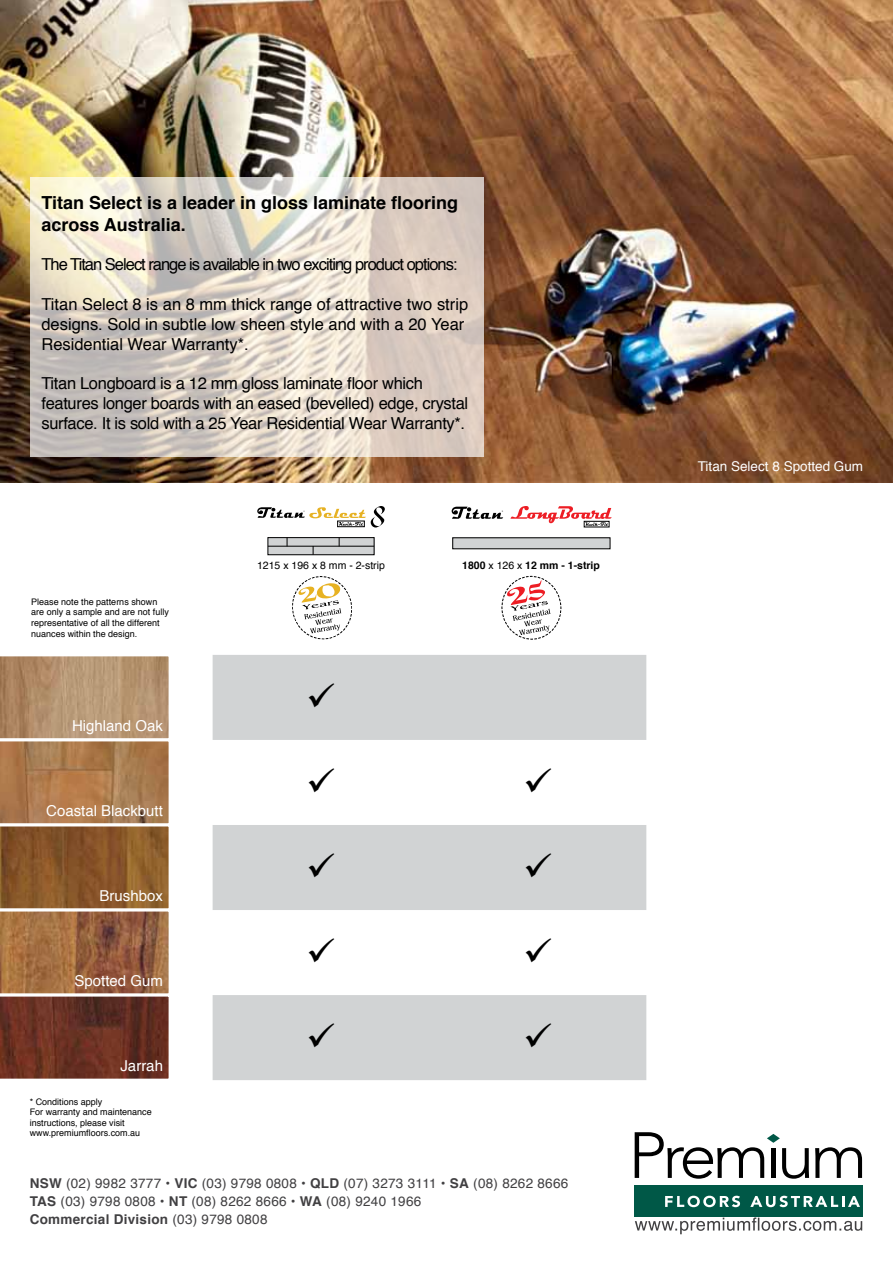
<style>
.page{position:relative;width:893px;height:1263px;background:#fff}
.page>*{position:absolute;margin:0;border:0;box-sizing:border-box;transform-origin:0 0}
.t1{font:700 18px/21.6px "Helvetica";color:#000}
.t2{font:16.5px/19.8px "Helvetica";letter-spacing:-.02em;color:#000}
.t3{font:16.5px/19.8px "Helvetica";color:#000}
.t4{font:16.5px "Helvetica";letter-spacing:-.06em;color:#000}
.t5{font:15px "Helvetica";color:#fff}
.t6{font:13.5px/18px "Helvetica";letter-spacing:.02em;color:#414042}
.t7{font:13.5px "Helvetica";color:#fff}
.t8{font:700 10.5px "Helvetica";color:#000}
.t9{font:10.5px "Helvetica";color:#000}
.t10{font:9px/10.8px "Helvetica";color:#000}
.s1{font-weight:400}
.s2{font-weight:700}
</style>
<div class="page">
<img style="left:0;top:0;width:893px;height:482px">
<svg style="left:30px;top:178px;width:453px;height:279px;background:#dcd2c7"></svg>
<svg style="left:0;top:656px;width:169px;height:423px;background:#986a48"></svg>
<svg style="left:257px;top:506px;width:128px;height:21px"></svg>
<svg style="left:510px;top:506px;width:102px;height:20px"></svg>
<svg style="left:452px;top:507px;width:51px;height:12px"></svg>
<svg style="left:213px;top:655px;width:433px;height:425px;fill:#d1d3d4"></svg>
<div style="left:453px;top:538px;width:157px;height:11px;background:#d1d3d4"></div>
<div style="left:268px;top:538px;width:106px;height:17px;background:#d1d3d4"></div>
<div style="left:268px;top:537px;width:106px;height:18px;border:1px solid #000"></div>
<hr style="left:268px;top:546px;width:106px;height:1px;background:#000">
<svg style="left:292px;top:576px;width:60px;height:64px"></svg>
<svg style="left:501px;top:576px;width:60px;height:64px"></svg>
<div style="left:635px;top:1185px;width:228px;height:32px;background:#005847"></div>
<svg style="left:815px;top:1147px;width:47px;height:31px"></svg>
<svg style="left:635px;top:1132px;width:174px;height:47px"></svg>
<svg style="left:665px;top:1196px;width:75px;height:11px"></svg>
<svg style="left:750px;top:1196px;width:110px;height:11px"></svg>
<svg style="left:635px;top:1217px;width:227px;height:17px"></svg>
<svg style="left:309px;top:683px;width:25px;height:24px"></svg>
<svg style="left:309px;top:768px;width:25px;height:24px"></svg>
<svg style="left:526px;top:768px;width:25px;height:24px"></svg>
<svg style="left:309px;top:853px;width:25px;height:24px"></svg>
<svg style="left:526px;top:853px;width:25px;height:24px"></svg>
<svg style="left:309px;top:938px;width:25px;height:24px"></svg>
<svg style="left:526px;top:938px;width:25px;height:24px"></svg>
<svg style="left:309px;top:1023px;width:25px;height:24px"></svg>
<svg style="left:526px;top:1023px;width:25px;height:24px"></svg>
<h1 class="t1" style="left:41px;top:192px;width:418px">Titan Select is a leader in gloss laminate flooring across Australia.</h1>
<h2 class="t4" style="left:41px;top:252px;width:418px">The Titan Select range is available in two exciting product options:</h2>
<h2 class="t3" style="left:41px;top:295px;width:428px">Titan Select 8 is an 8 mm thick range of attractive two strip designs. Sold in subtle low sheen style and with a 20 Year<br>Residential Wear Warranty*.</h2>
<h2 class="t2" style="left:41px;top:374px;width:428px">Titan Longboard is a 12 mm gloss laminate floor which features longer boards with an eased (bevelled) edge, crystal surface. It is sold with a 25 Year Residential Wear Warranty*.</h2>
<p class="t10" style="left:31px;top:596px;width:139px">Please note the patterns shown are only a sample and are not fully representative of all the different nuances within the design.</p>
<h3 class="t5" style="left:72px;top:719px;width:92px">Highland Oak</h3>
<h3 class="t5" style="left:46px;top:799px;width:118px">Coastal Blackbutt</h3>
<h3 class="t5" style="left:100px;top:884px;width:65px">Brushbox</h3>
<h3 class="t5" style="left:75px;top:969px;width:90px">Spotted Gum</h3>
<h3 class="t5" style="left:120px;top:1060px;width:44px">Jarrah</h3>
<p class="t10" style="left:30px;top:1096px;width:124px">* Conditions apply<br>For warranty and maintenance instructions, please visit www.premiumfloors.com.au</p>
<p class="t9" style="left:257px;top:557px;width:129px">1215 x 196 x 8 mm - 2-strip</p>
<p class="t8" style="left:462px;top:561px;width:139px">1800 <span class="s1">x 126 x</span> 12 mm - 1-strip</p>
<h3 class="t6" style="left:30px;top:1175px;width:540px"><span class="s2">NSW</span> (02) 9982 3777 • <span class="s2">VIC</span> (03) 9798 0808 • <span class="s2">QLD</span> (07) 3273 3111 • <span class="s2">SA</span> (08) 8262 8666<br><span class="s2">TAS</span> (03) 9798 0808 • <span class="s2">NT</span> (08) 8262 8666 • <span class="s2">WA</span> (08) 9240 1966<br><span class="s2">Commercial Division</span> (03) 9798 0808</h3>
<h3 class="t7" style="left:698px;top:456px;width:167px">Titan Select 8 Spotted Gum</h3>
</div>
